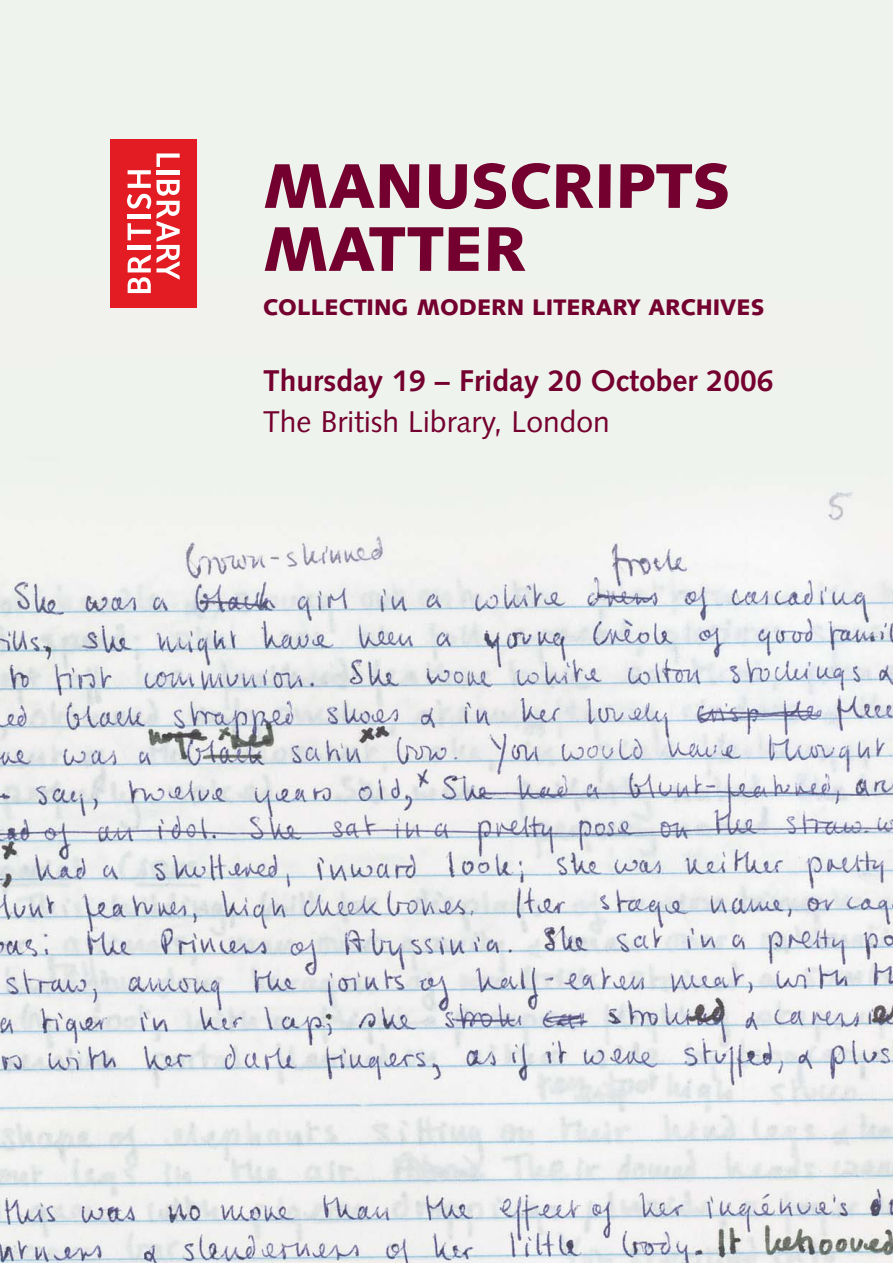
<style>
.page{position:relative;width:893px;height:1263px;background:#fff}
.page>*{position:absolute;margin:0;border:0;box-sizing:border-box;transform-origin:0 0}
.t1{font:900 63px/63px "Syntax";color:#74002f}
.t2{font:700 30px "Syntax";color:#74002f}
.t3{font:30px "Syntax";color:#74002f}
.t4{font:900 22.5px "Syntax";color:#74002f}
</style>
<div class="page">
<img style="left:0;top:0;width:893px;height:1263px">
<div style="left:110px;top:139px;width:87px;height:168px;background:#e31b23"></div>
<svg style="left:127px;top:153px;width:53px;height:140px"></svg>
<h1 class="t1" style="left:263px;top:161px;width:469px">MANUSCRIPTS<br>MATTER</h1>
<p class="t4" style="left:263px;top:298px;width:503px">COLLECTING MODERN LITERARY ARCHIVES</p>
<h2 class="t2" style="left:263px;top:369px;width:512px">Thursday 19 – Friday 20 October 2006</h2>
<h2 class="t3" style="left:263px;top:409px;width:348px">The British Library, London</h2>
</div>
